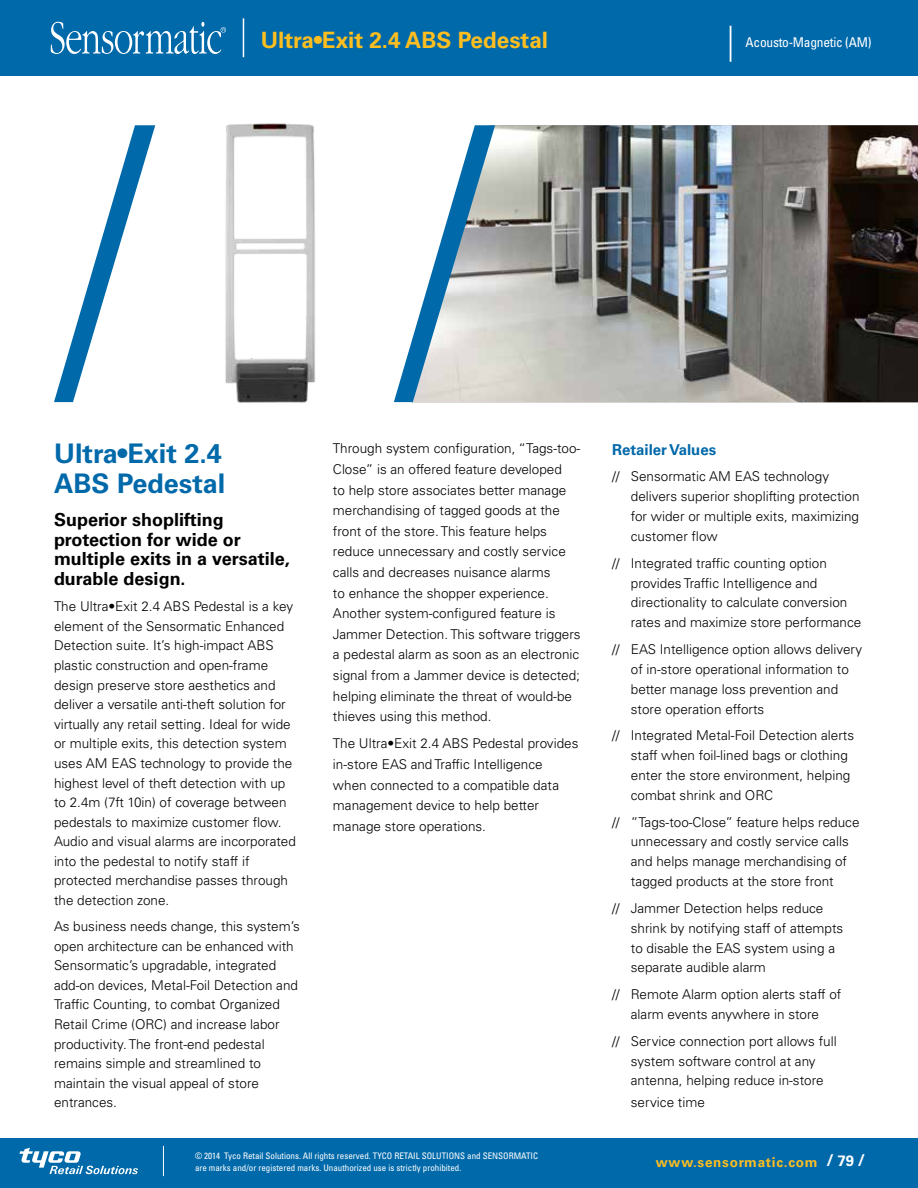
<style>
.page{position:relative;width:918px;height:1188px;background:#fff}
.page>*{position:absolute;margin:0;border:0;box-sizing:border-box;transform-origin:0 0}
.t1{font:700 27px/30.2px "Univers LT Std";color:#0069aa}
.t2{font:700 22.5px "Univers LT Std";color:#febe1f}
.t3{font:700 18px/19.6px "Univers LT Std";color:#000}
.t4{font:700 15px "Univers LT Std";color:#0069aa}
.t5{font:300 13.5px/19.6px "Univers LT Std";color:#000}
.t6{font:700 13.5px "Univers LT Std";letter-spacing:.055em;color:#febe1f}
.t7{font:condensed 13.5px "Univers LT Std";letter-spacing:-.02em;color:#fff}
.t8{font:condensed 9px/12px "Univers LT Std";color:#fff}
.s1{font-size:16.5px;color:#fff}
.s2{font-size:15px;color:#fff}
</style>
<div class="page">
<div style="left:0;top:1138px;width:918px;height:50px;background:#0069aa"></div>
<svg style="left:19px;top:1148px;width:119px;height:26px"></svg>
<hr style="left:163px;top:1146px;width:1px;height:30px;background:#fff">
<div style="left:0;top:0;width:918px;height:76px;background:#0069aa"></div>
<svg style="left:51px;top:22px;width:175px;height:32px"></svg>
<hr style="left:243px;top:18px;width:1px;height:39px;background:#fff">
<hr style="left:730px;top:26px;width:1px;height:36px;background:#fff">
<img style="left:495px;top:125px;width:423px;height:277px">
<svg style="left:394px;top:125px;width:101px;height:277px"></svg>
<svg style="left:54px;top:125px;width:101px;height:277px"></svg>
<img style="left:225px;top:123px;width:91px;height:280px">
<h2 class="t2" style="left:261px;top:26px;width:289px">Ultra•Exit 2.4 ABS Pedestal</h2>
<p class="t7" style="left:746px;top:34px;width:127px">Acousto-Magnetic (AM)</p>
<h1 class="t1" style="left:54px;top:439px;width:173px">Ultra•Exit 2.4<br>ABS Pedestal</h1>
<h3 class="t3" style="left:54px;top:510px;width:237px">Superior shoplifting protection for wide or multiple exits in a versatile, durable design.</h3>
<p class="t5" style="left:54px;top:597px;width:243px">The Ultra•Exit 2.4 ABS Pedestal is a key element of the Sensormatic Enhanced Detection suite. It’s high-impact ABS plastic construction and open-frame design preserve store aesthetics and deliver a versatile anti-theft solution for virtually any retail setting. Ideal for wide or multiple exits, this detection system uses AM EAS technology to provide the highest level of theft detection with up to 2.4m (7ft 10in) of coverage between pedestals to maximize customer flow.<br>Audio and visual alarms are incorporated into the pedestal to notify staff if protected merchandise passes through the detection zone.</p>
<p class="t5" style="left:54px;top:917px;width:247px">As business needs change, this system’s open architecture can be enhanced with Sensormatic’s upgradable, integrated add-on devices, Metal-Foil Detection and Traffic Counting, to combat Organized Retail Crime (ORC) and increase labor productivity. The front-end pedestal remains simple and streamlined to maintain the visual appeal of store entrances.</p>
<p class="t5" style="left:333px;top:438px;width:249px;line-height:20.5px">Through system configuration, “Tags-too-Close” is an offered feature developed<br>to help store associates better manage merchandising of tagged goods at the front of the store. This feature helps reduce unnecessary and costly service calls and decreases nuisance alarms<br>to enhance the shopper experience.<br>Another system-configured feature is Jammer Detection. This software triggers a pedestal alarm as soon as an electronic signal from a Jammer device is detected; helping eliminate the threat of would-be thieves using this method.</p>
<p class="t5" style="left:333px;top:733px;width:247px;line-height:20.5px">The Ultra•Exit 2.4 ABS Pedestal provides in-store EAS and Traffic Intelligence when connected to a compatible data management device to help better manage store operations.</p>
<p class="t8" style="left:195px;top:1150px;width:345px">© 2014 Tyco Retail Solutions. All rights reserved. TYCO RETAIL SOLUTIONS and SENSORMATIC are marks and/or registered marks. Unauthorized use is strictly prohibited.</p>
<p class="t4" style="left:612px;top:441px;width:106px">Retailer Values</p>
<p class="t5" style="left:631px;top:467px;width:230px;text-indent:-19px">// Sensormatic AM EAS technology delivers superior shoplifting protection for wider or multiple exits, maximizing customer flow</p>
<p class="t5" style="left:631px;top:553px;width:232px;text-indent:-19px">// Integrated traffic counting option provides Traffic Intelligence and directionality to calculate conversion rates and maximize store performance</p>
<p class="t5" style="left:631px;top:639px;width:233px;text-indent:-19px">// EAS Intelligence option allows delivery of in-store operational information to better manage loss prevention and store operation efforts</p>
<p class="t5" style="left:631px;top:726px;width:225px;text-indent:-19px">// Integrated Metal-Foil Detection alerts staff when foil-lined bags or clothing enter the store environment, helping combat shrink and ORC</p>
<p class="t5" style="left:612px;top:812px;width:249px;text-align:center">// ”Tags-too-Close” feature helps reduce unnecessary and costly service calls<br>and helps manage merchandising of tagged products at the store front</p>
<p class="t5" style="left:631px;top:898px;width:214px;text-indent:-19px">// Jammer Detection helps reduce shrink by notifying staff of attempts to disable the EAS system using a separate audible alarm</p>
<p class="t5" style="left:612px;top:984px;width:231px;text-align:center">// Remote Alarm option alerts staff of alarm events anywhere in store</p>
<p class="t5" style="left:612px;top:1031px;width:226px;text-align:center">// Service connection port allows full system software control at any antenna, helping reduce in-store</p>
<p class="t5" style="left:631px;top:1092px;width:76px">service time</p>
<p class="t6" style="left:656px;top:1154px;width:211px">www.sensormatic.com <span class="s1">/</span> <span class="s2">79</span> <span class="s1">/</span></p>
</div>
